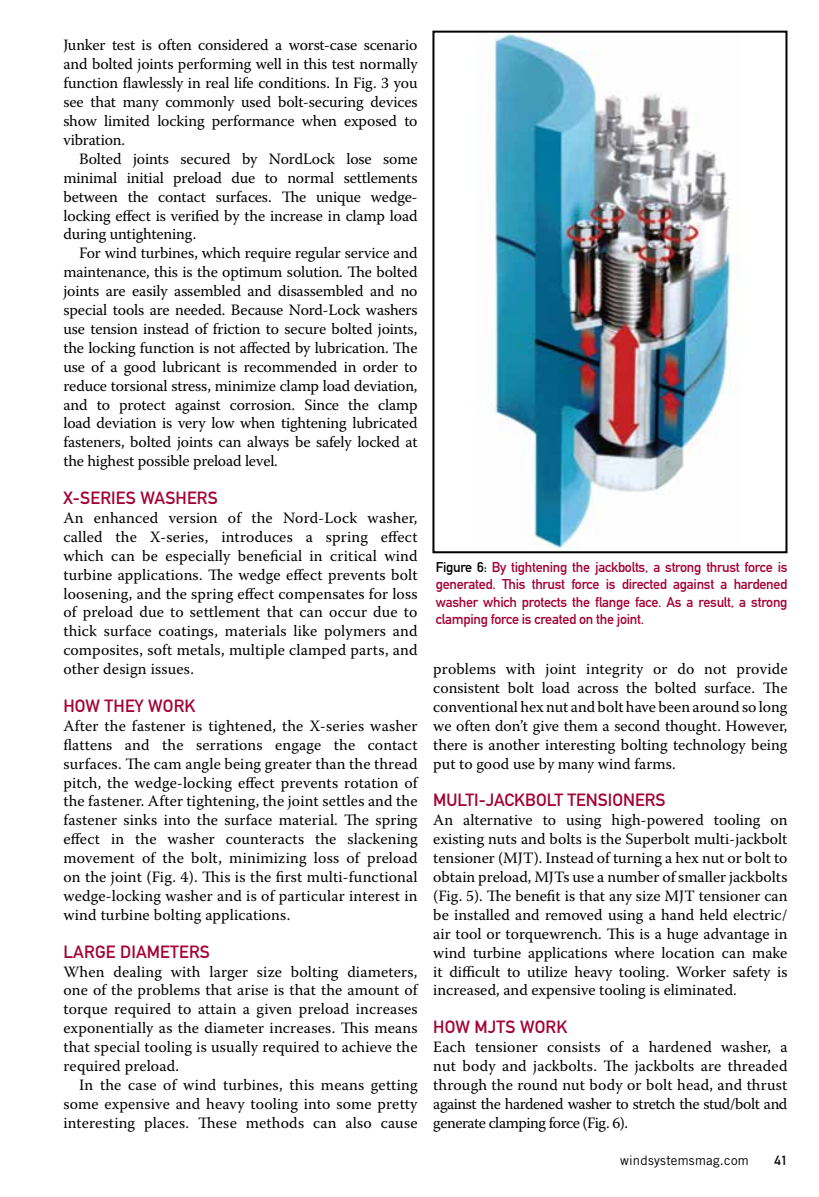
<style>
.page{position:relative;width:819px;height:1197px;background:#fff}
.page>*{position:absolute;margin:0;border:0;box-sizing:border-box;transform-origin:0 0}
.t1{font:17.5px "DIN Mittelschrift Alternate";letter-spacing:.01em;color:#a30234}
.t2{font:15.75px/18.9px "Warnock Pro";color:#000;text-align:justify}
.t3{font:14px/17.5px "DIN Mittelschrift Alternate";letter-spacing:-.02em;color:#a30234;text-align:justify}
.t4{font:13.12px "Trade Gothic";letter-spacing:.02em;color:#000}
.t5{font:13.12px "DIN Mittelschrift Alternate";color:#000}
.s1{color:#000}
</style>
<div class="page">
<img style="left:491px;top:34px;width:249px;height:516px">
<div style="left:432px;top:31px;width:355px;height:522px;border:2px solid #000"></div>
<p class="t2" style="left:63px;top:36px;width:356px">Junker test is often considered a worst-case scenario and bolted joints performing well in this test normally function flawlessly in real life conditions. In Fig. 3 you see that many commonly used bolt-securing devices show limited locking performance when exposed to vibration.</p>
<p class="t2" style="left:63px;top:149px;width:356px;text-indent:16px">Bolted joints secured by NordLock lose some minimal initial preload due to normal settlements between the contact surfaces. The unique wedge&shy;locking effect is verified by the increase in clamp load during untightening.</p>
<p class="t2" style="left:63px;top:243px;width:356px;text-indent:16px">For wind turbines, which require regular service and maintenance, this is the optimum solution. The bolted joints are easily assembled and disassembled and no special tools are needed. Because Nord-Lock washers use tension instead of friction to secure bolted joints, the locking function is not affected by lubrication. The use of a good lubricant is recommended in order to reduce torsional stress, minimize clamp load deviation, and to protect against corrosion. Since the clamp load deviation is very low when tightening lubricated fasteners, bolted joints can always be safely locked at the highest possible preload level.</p>
<p class="t1" style="left:63px;top:488px;width:90px">X-series was</p>
<p class="t1" style="left:176px;top:488px;width:23px">hers</p>
<p class="t2" style="left:63px;top:508px;width:356px">An enhanced version of the Nord-Lock washer, called the X-series, introduces a spring effect which can be especially beneficial in critical wind turbine applications. The wedge effect prevents bolt loosening, and the spring effect compensates for loss of preload due to settlement that can occur due to thick surface coatings, materials like polymers and composites, soft metals, multiple clamped parts, and other design issues.</p>
<p class="t1" style="left:63px;top:695px;width:13px">How</p>
<p class="t1" style="left:105px;top:695px;width:57px">they wor</p>
<p class="t1" style="left:185px;top:695px;width:13px">k</p>
<p class="t2" style="left:63px;top:716px;width:356px">After the fastener is tightened, the X-series washer flattens and the serrations engage the contact surfaces. The cam angle being greater than the thread pitch, the wedge-locking effect prevents rotation of the fastener. After tightening, the joint settles and the fastener sinks into the surface material. The spring effect in the washer counteracts the slackening movement of the bolt, minimizing loss of preload on the joint (Fig. 4). This is the first multi-functional wedge-locking washer and is of particular interest in wind turbine bolting applications.</p>
<p class="t1" style="left:63px;top:941px;width:22px">Large</p>
<p class="t1" style="left:120px;top:941px;width:28px">diameters</p>
<p class="t2" style="left:63px;top:962px;width:356px">When dealing with larger size bolting diameters, one of the problems that arise is that the amount of torque required to attain a given preload increases exponentially as the diameter increases. This means that special tooling is usually required to achieve the required preload.</p>
<p class="t2" style="left:63px;top:1075px;width:356px;text-indent:16px">In the case of wind turbines, this means getting some expensive and heavy tooling into some pretty interesting places. These methods can also cause</p>
<p class="t3" style="left:436px;top:558px;width:353px"><span class="s1">Figure 6:</span> By tightening the jackbolts, a strong thrust force is generated. This thrust force is directed against a hardened washer which protects the flange face. As a result, a strong clamping force is created on the joint.</p>
<p class="t2" style="left:433px;top:659px;width:356px">problems with joint integrity or do not provide consistent bolt load across the bolted surface. The conventional hex nut and bolt have been around so long we often don’t give them a second thought. However, there is another interesting bolting technology being put to good use by many wind farms.</p>
<p class="t1" style="left:433px;top:790px;width:113px">Multi-jackbolt</p>
<p class="t1" style="left:567px;top:790px;width:57px">Tensioners</p>
<p class="t2" style="left:433px;top:810px;width:356px">An alternative to using high-powered tooling on existing nuts and bolts is the Superbolt multi-jackbolt tensioner (MJT). Instead of turning a hex nut or bolt to obtain preload, MJTs use a number of smaller jackbolts (Fig. 5). The benefit is that any size MJT tensioner can be installed and removed using a hand held electric/ air tool or torquewrench. This is a huge advantage in wind turbine applications where location can make it difficult to utilize heavy tooling. Worker safety is increased, and expensive tooling is eliminated.</p>
<p class="t1" style="left:433px;top:1017px;width:13px">How</p>
<p class="t1" style="left:474px;top:1017px;width:95px">MJTs Work</p>
<p class="t2" style="left:433px;top:1037px;width:356px">Each tensioner consists of a hardened washer, a nut body and jackbolts. The jackbolts are threaded through the round nut body or bolt head, and thrust against the hardened washer to stretch the stud/bolt and generate clamping force (Fig. 6).</p>
<p class="t4" style="left:620px;top:1153px;width:130px">windsystemsmag.com</p>
<p class="t5" style="left:775px;top:1153px;width:14px">41</p>
</div>
